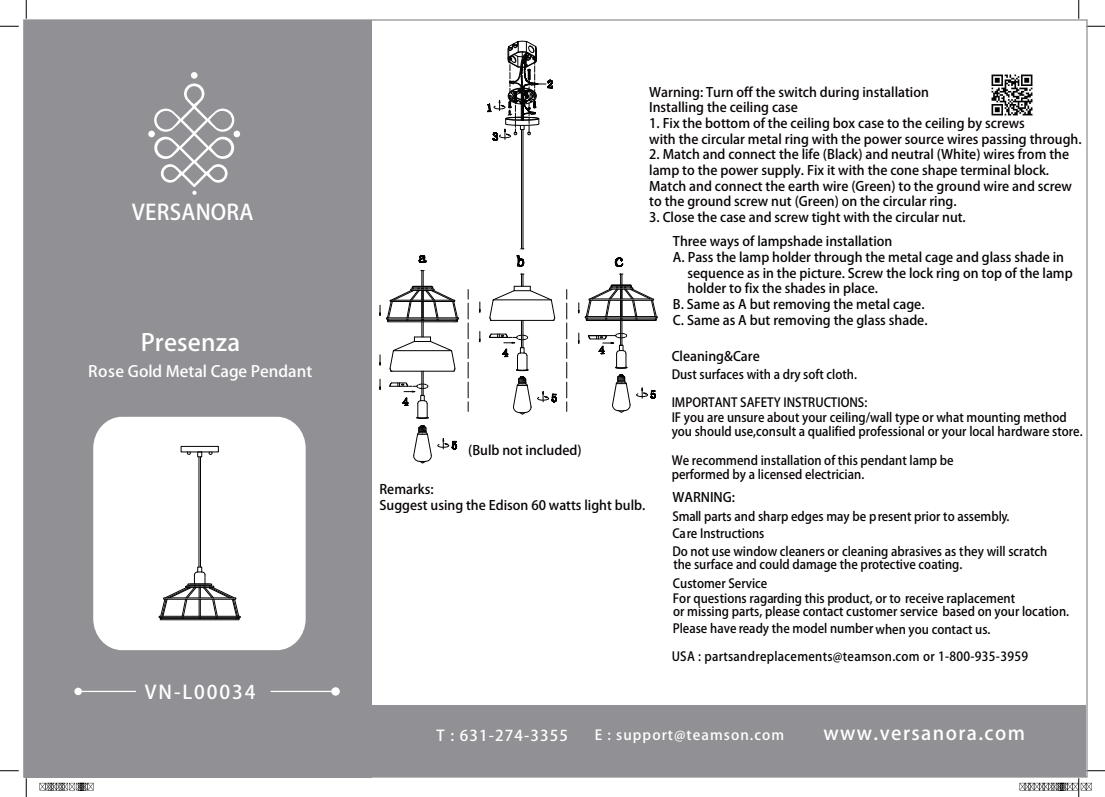
<style>
.page{position:relative;width:1105px;height:797px;background:#fff}
.page>*{position:absolute;margin:0;border:0;box-sizing:border-box;transform-origin:0 0}
.t1{font:23.38px "Century Gothic Std Bold G Bpc EUC H";letter-spacing:.01em;color:#fff}
.t2{font:21.25px "Times Roman G Bpc EUC H";letter-spacing:.01em;color:#fff}
.t3{font:18.75px "Century Gothic Std Bold G Bpc EUC H";letter-spacing:.075em;color:#fff}
.t4{font:18.75px "Century Gothic Std G Bpc EUC H";letter-spacing:.1em;color:#fff}
.t5{font:15.5px "Century Gothic Std Bold G Bpc EUC H";color:#fff}
.t6{font:14.88px "Century Gothic Std G Bpc EUC H";letter-spacing:.075em;color:#fff}
.t7{font:13.88px "Century Gothic Std G Bpc EUC H";letter-spacing:.075em;color:#fff}
.t8{font:13px/15.6px "Avenir Black G Bpc EUC H";color:#070304}
.t9{font:12.62px/14.4px "Avenir Roman G Bpc EUC H";color:#070304;scale:.95 1}
.t10{font:12.62px "Avenir Roman G Bpc EUC H";letter-spacing:.025em;color:#070304;scale:.95 1}
</style>
<div class="page">
<div style="left:24px;top:20px;width:347px;height:757px;background:#919195"></div>
<svg style="left:0;top:25px;width:19px;height:2px"></svg>
<svg style="left:1088px;top:25px;width:17px;height:2px"></svg>
<svg style="left:0;top:770px;width:19px;height:1px"></svg>
<svg style="left:1088px;top:770px;width:17px;height:1px"></svg>
<svg style="left:25px;top:0;width:2px;height:19px"></svg>
<svg style="left:25px;top:778px;width:2px;height:19px"></svg>
<svg style="left:1078px;top:0;width:1px;height:19px"></svg>
<svg style="left:39px;top:782px;width:55px;height:8px"></svg>
<svg style="left:1019px;top:778px;width:73px;height:19px"></svg>
<svg style="left:148px;top:72px;width:93px;height:123px"></svg>
<hr style="left:77px;top:690px;width:59px;height:2px;background:#fff">
<div style="left:74px;top:687px;width:8px;height:8px;background:#fff;border-radius:50%"></div>
<hr style="left:271px;top:690px;width:65px;height:2px;background:#fff">
<div style="left:331px;top:687px;width:9px;height:8px;background:#fff;border-radius:50%"></div>
<div style="left:371px;top:705px;width:715px;height:72px;background:#919195"></div>
<img style="left:991px;top:74px;width:42px;height:42px">
<div style="left:93px;top:417px;width:213px;height:233px;background:#fff;border-radius:30px"></div>
<hr style="left:521px;top:130px;width:1px;height:118px;background:#030303">
<hr style="left:523px;top:130px;width:1px;height:119px;background:#030303">
<svg style="left:487px;top:41px;width:66px;height:119px"></svg>
<svg style="left:614px;top:257px;width:10px;height:10px"></svg>
<svg style="left:413px;top:425px;width:44px;height:38px"></svg>
<svg style="left:479px;top:302px;width:2px;height:11px"></svg>
<svg style="left:468px;top:289px;width:1px;height:122px"></svg>
<svg style="left:479px;top:331px;width:2px;height:12px"></svg>
<svg style="left:566px;top:289px;width:1px;height:122px"></svg>
<svg style="left:379px;top:255px;width:80px;height:164px"></svg>
<svg style="left:489px;top:248px;width:68px;height:166px"></svg>
<svg style="left:578px;top:273px;width:80px;height:140px"></svg>
<hr style="left:198px;top:457px;width:1px;height:110px;background:#030303">
<hr style="left:200px;top:457px;width:1px;height:110px;background:#030303">
<div style="left:181px;top:446px;width:38px;height:6px;border:1px solid #030303"></div>
<svg style="left:158px;top:566px;width:83px;height:54px"></svg>
<svg style="left:197px;top:450px;width:16px;height:8px"></svg>
<svg style="left:186px;top:450px;width:5px;height:5px"></svg>
<h2 class="t2" style="left:132px;top:199px;width:123px">VERSANORA</h2>
<h1 class="t1" style="left:141px;top:328px;width:101px">Presenza</h1>
<p class="t5" style="left:88px;top:362px;width:225px">Rose Gold Metal Cage Pendant</p>
<h3 class="t4" style="left:145px;top:680px;width:112px">VN-L00034</h3>
<p class="t8" style="left:649px;top:84px;width:281px">Warning: Turn off the switch during installation<br>Installing the ceiling case</p>
<p class="t8" style="left:649px;top:116px;width:434px">1. Fix the bottom of the ceiling box case to the ceiling by screws<br>with the circular metal ring with the power source wires passing through.</p>
<p class="t8" style="left:649px;top:147px;width:424px">2. Match and connect the life (Black) and neutral (White) wires from the lamp to the power supply. Fix it with the cone shape terminal block.<br>Match and connect the earth wire (Green) to the ground wire and screw to the ground screw nut (Green) on the circular ring.</p>
<p class="t8" style="left:649px;top:210px;width:318px">3. Close the case and screw tight with the circular nut.</p>
<p class="t8" style="left:468px;top:443px;width:115px">(Bulb not included)</p>
<p class="t8" style="left:380px;top:481px;width:267px">Remarks:<br>Suggest using the Edison 60 watts light bulb.</p>
<p class="t8" style="left:673px;top:234px;width:221px">Three ways of lampshade installation</p>
<p class="t8" style="left:673px;top:249px;width:393px">A. Pass the lamp holder through the metal cage and glass shade in</p>
<p class="t8" style="left:687px;top:265px;width:387px">sequence as in the picture. Screw the lock ring on top of the lamp</p>
<p class="t8" style="left:687px;top:281px;width:192px">holder to fix the shades in place.</p>
<p class="t8" style="left:673px;top:296px;width:253px">B. Same as A but removing the metal cage.</p>
<p class="t8" style="left:673px;top:312px;width:256px">C. Same as A but removing the glass shade.</p>
<p class="t8" style="left:672px;top:349px;width:90px">Cleaning&amp;Care</p>
<p class="t9" style="left:672px;top:367px;width:197px">Dust surfaces with a dry soft cloth.</p>
<p class="t9" style="left:672px;top:396px;width:434px">IMPORTANT SAFETY INSTRUCTIONS:<br>IF you are unsure about your ceiling/wall type or what mounting method you should use,consult a qualified professional or your local hardware store.</p>
<p class="t9" style="left:672px;top:453px;width:298px">We recommend installation of this pendant lamp be performed by a licensed electrician.</p>
<p class="t8" style="left:672px;top:489px;width:64px">WARNING:</p>
<p class="t9" style="left:672px;top:527px;width:98px">Care Instructions</p>
<p class="t9" style="left:673px;top:576px;width:362px;line-height:15.1px">Customer Service<br>For questions ragarding this product, or to receive raplacement</p>
<p class="t9" style="left:673px;top:603px;width:419px;line-height:16.9px">or missing parts, please contact customer service based on your location.<br>Please have ready the model number when you contact us.</p>
<p class="t10" style="left:672px;top:648px;width:377px">USA : partsandreplacements@teamson.com or 1-800-935-3959</p>
<p class="t9" style="left:672px;top:509px;width:356px">Small parts and sharp edges may be present prior to assembly.</p>
<p class="t9" style="left:672px;top:544px;width:396px;line-height:13.8px">Do not use window cleaners or cleaning abrasives as they will scratch the surface and could damage the protective coating.</p>
<p class="t6" style="left:436px;top:727px;width:133px">T : 631-274-3355</p>
<p class="t7" style="left:595px;top:726px;width:191px">E : support@teamson.com</p>
<h3 class="t3" style="left:823px;top:722px;width:203px">www.versanora.com</h3>
</div>
